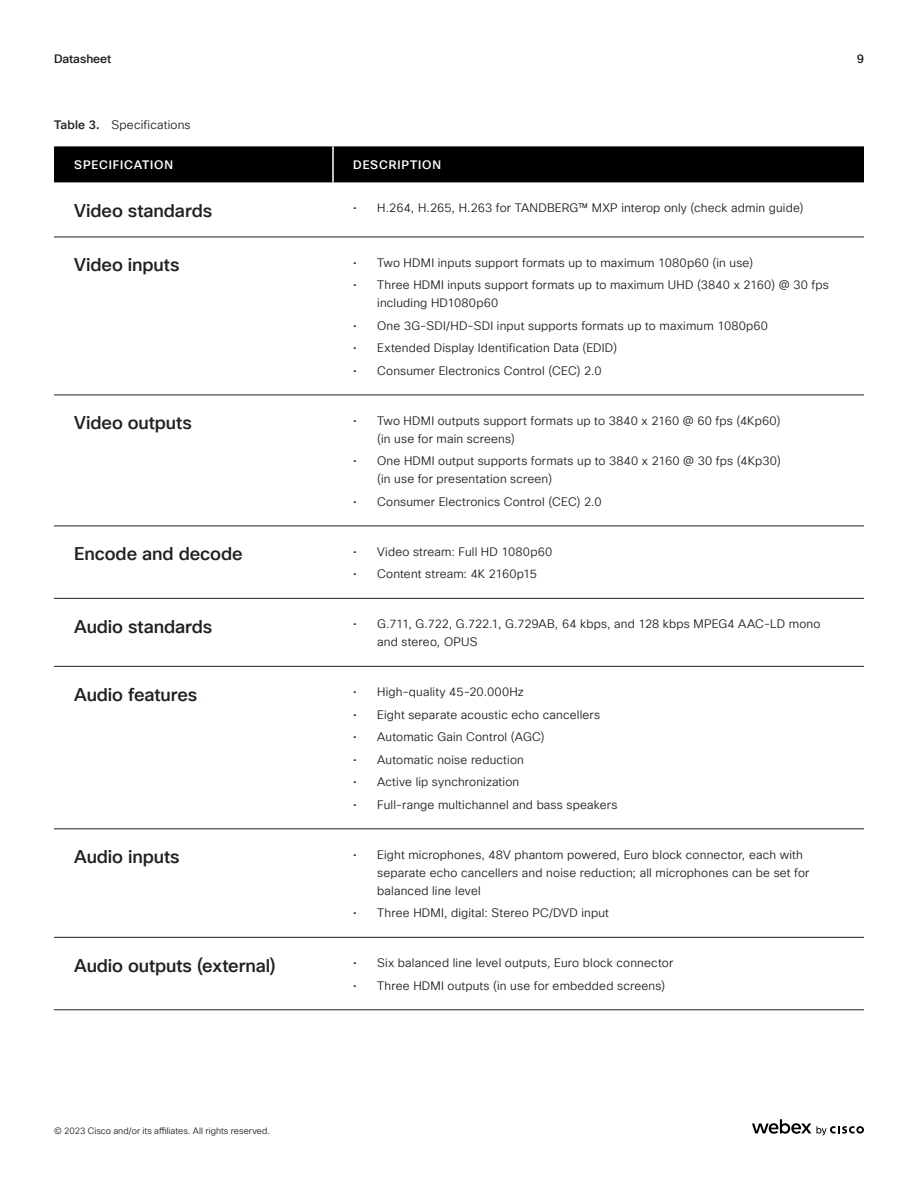
<style>
.page{position:relative;width:918px;height:1188px;background:#fff}
.page>*{position:absolute;margin:0;border:0;box-sizing:border-box;transform-origin:0 0}
.H5_Paragraph_Title{font:500 18px "Cisco Sans TT";letter-spacing:-.005em;color:#231f20}
.t1{font:12px/18px "Cisco Sans TT Light";letter-spacing:.015em;color:#231f20}
.Column_header{font:500 12px "Cisco Sans TT";letter-spacing:.07em;color:#fff}
.t2{font:500 12px "Cisco Sans TT";letter-spacing:-.005em;color:#231f20}
.t3{font:9px "Cisco Sans TT Light";letter-spacing:.005em;color:#231f20}
.s1{font-family:"Cisco Sans TT";font-weight:500}
</style>
<div class="page">
<div style="left:54px;top:146px;width:810px;height:36px;background:#000"></div>
<hr style="left:54px;top:1010px;width:279px;height:1px;background:#231f20">
<hr style="left:333px;top:1010px;width:531px;height:1px;background:#231f20">
<hr style="left:54px;top:237px;width:279px;height:1px;background:#231f20">
<hr style="left:333px;top:237px;width:531px;height:1px;background:#231f20">
<hr style="left:54px;top:395px;width:279px;height:1px;background:#231f20">
<hr style="left:333px;top:395px;width:531px;height:1px;background:#231f20">
<hr style="left:54px;top:526px;width:279px;height:1px;background:#231f20">
<hr style="left:333px;top:526px;width:531px;height:1px;background:#231f20">
<hr style="left:54px;top:598px;width:279px;height:1px;background:#231f20">
<hr style="left:333px;top:598px;width:531px;height:1px;background:#231f20">
<hr style="left:54px;top:666px;width:279px;height:1px;background:#231f20">
<hr style="left:333px;top:666px;width:531px;height:1px;background:#231f20">
<hr style="left:54px;top:829px;width:279px;height:1px;background:#231f20">
<hr style="left:333px;top:829px;width:531px;height:1px;background:#231f20">
<hr style="left:54px;top:937px;width:279px;height:1px;background:#231f20">
<hr style="left:333px;top:937px;width:531px;height:1px;background:#231f20">
<hr style="left:332px;top:146px;width:2px;height:36px;background:#fff">
<svg style="left:752px;top:1119px;width:112px;height:16px"></svg>
<p class="t2" style="left:54px;top:51px;width:59px">Datasheet</p>
<p class="t2" style="left:857px;top:51px;width:9px">9</p>
<p class="t1" style="left:54px;top:116px;width:138px"><span class="s1">Table 3.</span> Specifications</p>
<p class="Column_header" style="left:74px;top:157px;width:100px">SPECIFICATION</p>
<p class="Column_header" style="left:353px;top:157px;width:89px">DESCRIPTION</p>
<p class="H5_Paragraph_Title" style="left:74px;top:199px;width:139px">Video standards</p>
<p class="t1" style="left:353px;top:199px;width:452px">• H.264, H.265, H.263 for TANDBERG™ MXP interop only (check admin guide)</p>
<p class="H5_Paragraph_Title" style="left:74px;top:253px;width:107px">Video inputs</p>
<p class="t1" style="left:353px;top:254px;width:401px">• Two HDMI inputs support formats up to maximum 1080p60 (in use)</p>
<p class="t1" style="left:377px;top:276px;width:453px;text-indent:-24px">• Three HDMI inputs support formats up to maximum UHD (3840 x 2160) @ 30 fps including HD1080p60</p>
<p class="t1" style="left:353px;top:317px;width:416px">• One 3G-SDI/HD-SDI input supports formats up to maximum 1080p60</p>
<p class="t1" style="left:353px;top:339px;width:265px">• Extended Display Identification Data (EDID)</p>
<p class="t1" style="left:353px;top:362px;width:250px">• Consumer Electronics Control (CEC) 2.0</p>
<p class="H5_Paragraph_Title" style="left:74px;top:411px;width:119px">Video outputs</p>
<p class="t1" style="left:377px;top:412px;width:405px;text-indent:-24px">• Two HDMI outputs support formats up to 3840 x 2160 @ 60 fps (4Kp60) (in use for main screens)</p>
<p class="t1" style="left:377px;top:452px;width:405px;text-indent:-24px">• One HDMI output supports formats up to 3840 x 2160 @ 30 fps (4Kp30) (in use for presentation screen)</p>
<p class="t1" style="left:353px;top:493px;width:250px">• Consumer Electronics Control (CEC) 2.0</p>
<p class="H5_Paragraph_Title" style="left:74px;top:542px;width:170px">Encode and decode</p>
<p class="t1" style="left:353px;top:543px;width:201px">• Video stream: Full HD 1080p60</p>
<p class="t1" style="left:353px;top:565px;width:185px">• Content stream: 4K 2160p15</p>
<p class="H5_Paragraph_Title" style="left:74px;top:615px;width:140px">Audio standards</p>
<p class="t1" style="left:377px;top:615px;width:445px;text-indent:-24px">• G.711, G.722, G.722.1, G.729AB, 64 kbps, and 128 kbps MPEG4 AAC-LD mono and stereo, OPUS</p>
<p class="H5_Paragraph_Title" style="left:74px;top:683px;width:125px">Audio features</p>
<p class="t1" style="left:353px;top:683px;width:172px">• High-quality 45-20.000Hz</p>
<p class="t1" style="left:353px;top:706px;width:248px">• Eight separate acoustic echo cancellers</p>
<p class="t1" style="left:353px;top:728px;width:193px">• Automatic Gain Control (AGC)</p>
<p class="t1" style="left:353px;top:751px;width:172px">• Automatic noise reduction</p>
<p class="t1" style="left:353px;top:773px;width:168px">• Active lip synchronization</p>
<p class="t1" style="left:353px;top:796px;width:266px">• Full-range multichannel and bass speakers</p>
<p class="H5_Paragraph_Title" style="left:74px;top:845px;width:107px">Audio inputs</p>
<p class="t1" style="left:377px;top:846px;width:434px;text-indent:-24px">• Eight microphones, 48V phantom powered, Euro block connector, each with separate echo cancellers and noise reduction; all microphones can be set for balanced line level</p>
<p class="t1" style="left:353px;top:904px;width:257px">• Three HDMI, digital: Stereo PC/DVD input</p>
<p class="H5_Paragraph_Title" style="left:74px;top:954px;width:203px">Audio outputs (external)</p>
<p class="t1" style="left:353px;top:954px;width:321px">• Six balanced line level outputs, Euro block connector</p>
<p class="t1" style="left:353px;top:977px;width:313px">• Three HDMI outputs (in use for embedded screens)</p>
<p class="t3" style="left:54px;top:1125px;width:217px">© 2023 Cisco and/or its affiliates. All rights reserved.</p>
</div>
